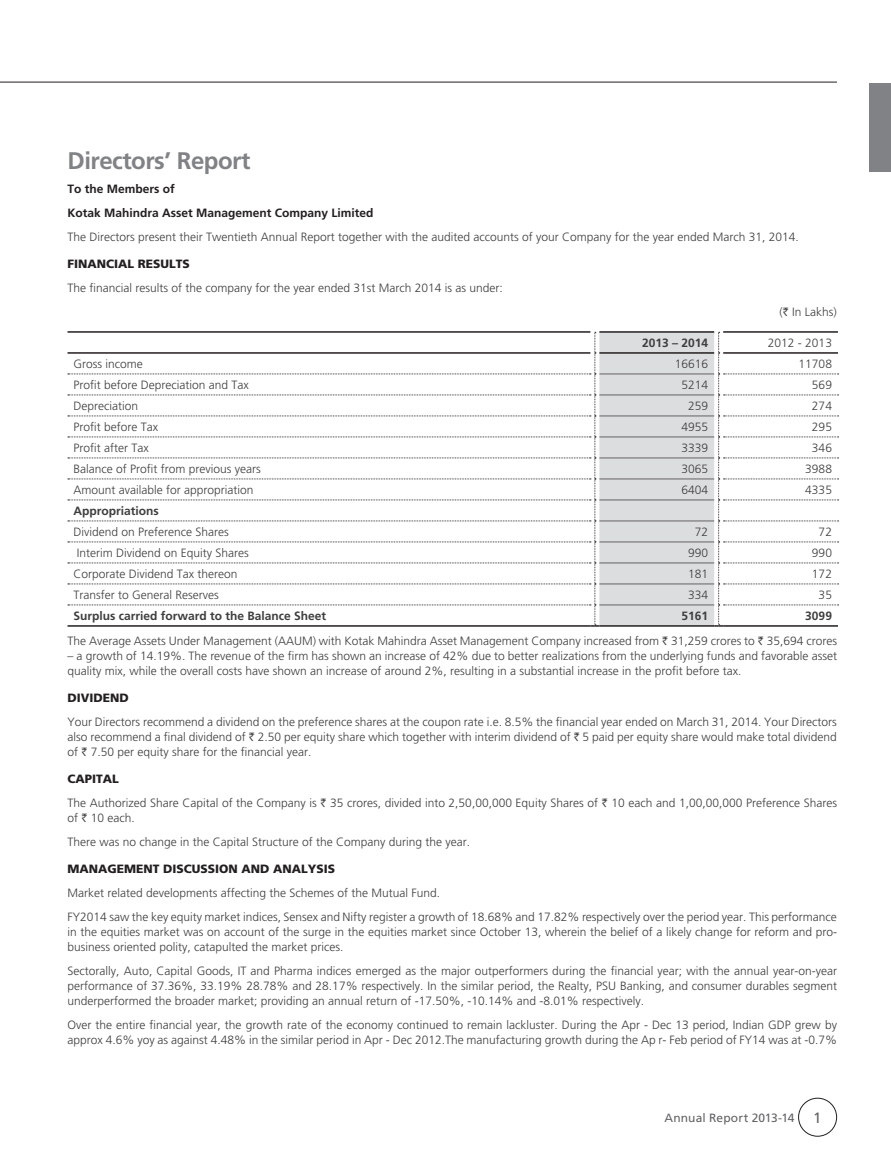
<style>
.page{position:relative;width:891px;height:1161px;background:#fff}
.page>*{position:absolute;margin:0;border:0;box-sizing:border-box;transform-origin:0 0}
.Main_Heading{font:700 24px "Frutiger LT Std";letter-spacing:-.02em;color:#808285}
.t1{font:300 12px/15px "Frutiger LT Std";color:#3e3e3f}
.t2{font:700 12px "Frutiger LT Std";color:#3e3e3f}
.Heading{font:900 12px "Frutiger LT Std";color:#231f20}
.Sun-Heading{font:700 12px "Frutiger LT Std";color:#231f20}
.t3{font:12px "Frutiger LT Std";letter-spacing:.01em;color:#636366}
.s1{font-family:"Rupee";font-weight:400}
.s2{font-size:15px}
</style>
<div class="page">
<hr style="left:0;top:82px;width:837px;height:1px;background:#231f20">
<div style="left:869px;top:83px;width:22px;height:88px;background:#808285"></div>
<div style="left:798px;top:1098px;width:39px;height:39px;border:1px solid #231f20;border-radius:50%"></div>
<hr style="left:68px;top:331px;width:522px;height:2px;background:#231f20">
<hr style="left:599px;top:331px;width:115px;height:2px;background:#231f20">
<hr style="left:723px;top:331px;width:115px;height:2px;background:#231f20">
<svg style="left:68px;top:332px;width:771px;height:295px"></svg>
<hr style="left:723px;top:625px;width:115px;height:2px;background:#231f20">
<p class="Main_Heading" style="left:68px;top:147px;width:184px">Directors’ Report</p>
<p class="Sun-Heading" style="left:68px;top:182px;width:109px">To the Members of</p>
<p class="Sun-Heading" style="left:68px;top:206px;width:308px">Kotak Mahindra Asset Management Company Limited</p>
<p class="t1" style="left:68px;top:230px;width:733px">The Directors present their Twentieth Annual Report together with the audited accounts of your Company for the year ended March 31, 2014.</p>
<p class="Heading" style="left:68px;top:257px;width:124px">FINANCIAL RESULTS</p>
<p class="t1" style="left:68px;top:281px;width:437px">The financial results of the company for the year ended 31st March 2014 is as under:</p>
<p class="t1" style="left:780px;top:305px;width:59px">(<span class="s1">`</span> In Lakhs)</p>
<p class="t2" style="left:642px;top:336px;width:68px">2013 – 2014</p>
<p class="t1" style="left:768px;top:335px;width:66px">2012 - 2013</p>
<p class="t1" style="left:74px;top:356px;width:71px">Gross income</p>
<p class="t1" style="left:675px;top:356px;width:35px">16616</p>
<p class="t1" style="left:799px;top:356px;width:35px">11708</p>
<p class="t1" style="left:74px;top:377px;width:177px">Profit before Depreciation and Tax</p>
<p class="t1" style="left:682px;top:377px;width:28px">5214</p>
<p class="t1" style="left:812px;top:377px;width:22px">569</p>
<p class="t1" style="left:74px;top:398px;width:66px">Depreciation</p>
<p class="t1" style="left:688px;top:398px;width:22px">259</p>
<p class="t1" style="left:812px;top:398px;width:22px">274</p>
<p class="t1" style="left:74px;top:419px;width:86px">Profit before Tax</p>
<p class="t1" style="left:682px;top:419px;width:28px">4955</p>
<p class="t1" style="left:812px;top:419px;width:22px">295</p>
<p class="t1" style="left:74px;top:440px;width:77px">Profit after Tax</p>
<p class="t1" style="left:682px;top:440px;width:28px">3339</p>
<p class="t1" style="left:812px;top:440px;width:22px">346</p>
<p class="t1" style="left:74px;top:461px;width:189px">Balance of Profit from previous years</p>
<p class="t1" style="left:682px;top:461px;width:28px">3065</p>
<p class="t1" style="left:805px;top:461px;width:28px">3988</p>
<p class="t1" style="left:74px;top:482px;width:182px">Amount available for appropriation</p>
<p class="t1" style="left:682px;top:482px;width:28px">6404</p>
<p class="t1" style="left:805px;top:482px;width:28px">4335</p>
<p class="t2" style="left:74px;top:504px;width:87px">Appropriations</p>
<p class="t1" style="left:74px;top:524px;width:157px">Dividend on Preference Shares</p>
<p class="t1" style="left:695px;top:524px;width:15px">72</p>
<p class="t1" style="left:819px;top:524px;width:15px">72</p>
<p class="t1" style="left:77px;top:545px;width:174px">Interim Dividend on Equity Shares</p>
<p class="t1" style="left:688px;top:545px;width:22px">990</p>
<p class="t1" style="left:812px;top:545px;width:22px">990</p>
<p class="t1" style="left:74px;top:566px;width:166px">Corporate Dividend Tax thereon</p>
<p class="t1" style="left:688px;top:566px;width:22px">181</p>
<p class="t1" style="left:812px;top:566px;width:22px">172</p>
<p class="t1" style="left:74px;top:587px;width:147px">Transfer to General Reserves</p>
<p class="t1" style="left:688px;top:587px;width:22px">334</p>
<p class="t1" style="left:819px;top:587px;width:15px">35</p>
<p class="t2" style="left:74px;top:609px;width:254px">Surplus carried forward to the Balance Sheet</p>
<p class="t2" style="left:682px;top:609px;width:28px">5161</p>
<p class="t2" style="left:805px;top:609px;width:28px">3099</p>
<p class="t1" style="left:68px;top:633px;width:771px">The Average Assets Under Management (AAUM) with Kotak Mahindra Asset Management Company increased from <span class="s1">`</span> 31,259 crores to <span class="s1">`</span> 35,694 crores</p>
<p class="t1" style="left:68px;top:648px;width:771px">– a growth of 14.19%. The revenue of the firm has shown an increase of 42% due to better realizations from the underlying funds and favorable asset quality mix, while the overall costs have shown an increase of around 2%, resulting in a substantial increase in the profit before tax.</p>
<p class="Heading" style="left:68px;top:690px;width:63px">DIVIDEND</p>
<p class="t1" style="left:68px;top:714px;width:771px;text-align:justify">Your Directors recommend a dividend on the preference shares at the coupon rate i.e. 8.5% the financial year ended on March 31, 2014. Your Directors also recommend a final dividend of <span class="s1">`</span> 2.50 per equity share which together with interim dividend of <span class="s1">`</span> 5 paid per equity share would make total dividend of <span class="s1">`</span> 7.50 per equity share for the financial year.</p>
<p class="Heading" style="left:68px;top:771px;width:53px">CAPITAL</p>
<p class="t1" style="left:68px;top:795px;width:771px">The Authorized Share Capital of the Company is <span class="s1">`</span> 35 crores, divided into 2,50,00,000 Equity Shares of <span class="s1">`</span> 10 each and 1,00,00,000 Preference Shares of <span class="s1">`</span> 10 each.</p>
<p class="t1" style="left:68px;top:834px;width:404px">There was no change in the Capital Structure of the Company during the year.</p>
<p class="Heading" style="left:68px;top:861px;width:269px">MANAGEMENT DISCUSSION AND ANALYSIS</p>
<p class="t1" style="left:68px;top:885px;width:374px">Market related developments affecting the Schemes of the Mutual Fund.</p>
<p class="t1" style="left:68px;top:909px;width:771px;text-align:justify">FY2014 saw the key equity market indices, Sensex and Nifty register a growth of 18.68% and 17.82% respectively over the period year. This performance in the equities market was on account of the surge in the equities market since October 13, wherein the belief of a likely change for reform and pro&shy;business oriented polity, catapulted the market prices.</p>
<p class="t1" style="left:68px;top:963px;width:771px;text-align:justify">Sectorally, Auto, Capital Goods, IT and Pharma indices emerged as the major outperformers during the financial year; with the annual year-on-year performance of 37.36%, 33.19% 28.78% and 28.17% respectively. In the similar period, the Realty, PSU Banking, and consumer durables segment underperformed the broader market; providing an annual return of -17.50%, -10.14% and -8.01% respectively.</p>
<p class="t1" style="left:68px;top:1017px;width:771px">Over the entire financial year, the growth rate of the economy continued to remain lackluster. During the Apr - Dec 13 period, Indian GDP grew by approx 4.6% yoy as against 4.48% in the similar period in Apr - Dec 2012.The manufacturing growth during the Ap r- Feb period of FY14 was at -0.7%</p>
<p class="t3" style="left:664px;top:1110px;width:159px">Annual Report 2013-14 <span class="s2">1</span></p>
</div>
